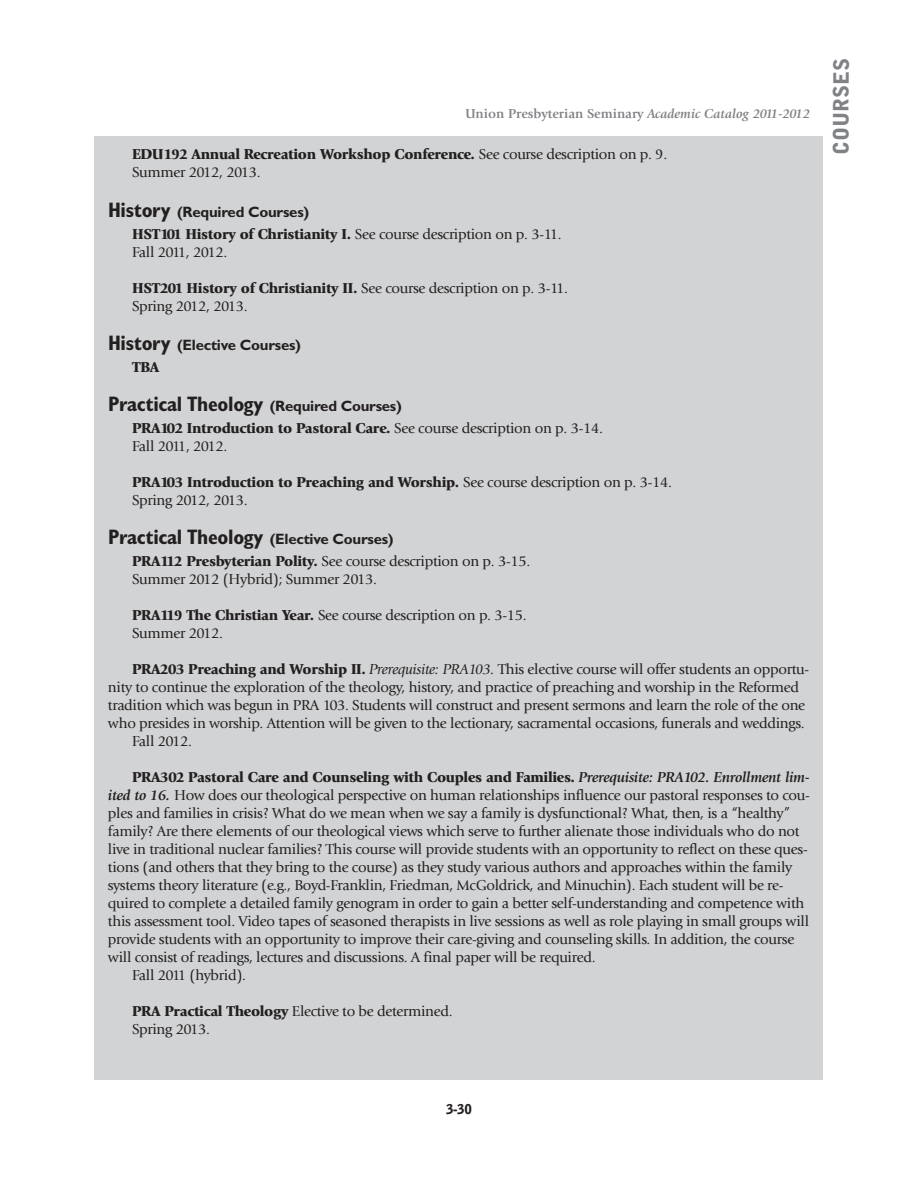
<style>
.page{position:relative;width:918px;height:1188px;background:#fff}
.page>*{position:absolute;margin:0;border:0;box-sizing:border-box;transform-origin:0 0}
.t1{font:700 condensed 21px "Gill Sans";letter-spacing:-.015em;color:#231f20}
.t2{font:900 21px "Bell Gothic Std";color:#808285}
.t3{font:15px/18px "Giovanni";letter-spacing:-.02em;color:#231f20}
.t4{font:900 15px "Giovanni";letter-spacing:-.02em;color:#231f20}
.t5{font:15px/18px "Giovanni";letter-spacing:-.04em;color:#231f20}
.t6{font:700 15px "Gill Sans";letter-spacing:-.015em;color:#231f20}
.t7{font:700 13.5px "Giovanni";color:#808285}
.t8{font:900 13.5px "Bell Gothic BT";color:#231f20}
.s1{font-style:italic}
.s2{font-weight:400}
.s3{font-stretch:condensed;font-size:21px}
.s4{font-weight:900}
.s5{font-stretch:normal;font-size:15px}
.s6{font-weight:700;font-style:italic}
</style>
<div class="page">
<div style="left:94px;top:137px;width:729px;height:943px;background:#d1d3d4"></div>
<p class="t7" style="left:465px;top:108px;width:346px">Union Presbyterian Seminary <span class="s1">Academic Catalog 2011-2012</span></p>
<p class="t4" style="left:132px;top:149px;width:537px">EDU192 Annual Recreation Workshop Conference. <span class="s2">See course description on p. 9.</span></p>
<p class="t3" style="left:132px;top:165px;width:130px">Summer 2012, 2013.</p>
<p class="t6" style="left:108px;top:207px;width:203px"><span class="s3">History</span> (Required Courses)</p>
<p class="t5" style="left:132px;top:226px;width:431px"><span class="s4">HST101 History of Christianity I.</span> See course description on p. 3-11.<br>Fall 2011, 2012.</p>
<p class="t3" style="left:132px;top:280px;width:437px"><span class="s4">HST201 History of Christianity II.</span> See course description on p. 3-11.<br>Spring 2012, 2013.</p>
<p class="t6" style="left:108px;top:340px;width:195px"><span class="s3">History</span> (Elective Courses)</p>
<p class="t4" style="left:132px;top:361px;width:29px">TBA</p>
<h1 class="t1" style="left:108px;top:397px;width:295px">Practical Theology <span class="s5">(Required Courses)</span></h1>
<p class="t5" style="left:132px;top:420px;width:473px"><span class="s4">PRA102 Introduction to Pastoral Care.</span> See course description on p. 3-14.<br>Fall 2011, 2012.</p>
<p class="t3" style="left:132px;top:474px;width:542px"><span class="s4">PRA103 Introduction to Preaching and Worship.</span> See course description on p. 3-14.<br>Spring 2012, 2013.</p>
<h1 class="t1" style="left:108px;top:530px;width:287px">Practical Theology <span class="s5">(Elective Courses)</span></h1>
<p class="t3" style="left:132px;top:553px;width:400px"><span class="s4">PRA112 Presbyterian Polity.</span> See course description on p. 3-15.<br>Summer 2012 (Hybrid); Summer 2013.</p>
<p class="t3" style="left:132px;top:607px;width:396px"><span class="s4">PRA119 The Christian Year.</span> See course description on p. 3-15.<br>Summer 2012.</p>
<p class="t3" style="left:132px;top:661px;width:679px"><span class="s4">PRA203 Preaching and Worship II.</span> <span class="s1">Prerequisite: PRA103.</span> This elective course will offer students an opportu-</p>
<p class="t3" style="left:108px;top:679px;width:693px">nity to continue the exploration of the theology, history, and practice of preaching and worship in the Reformed</p>
<p class="t3" style="left:108px;top:697px;width:699px">tradition which was begun in PRA 103. Students will construct and present sermons and learn the role of the one</p>
<p class="t3" style="left:108px;top:715px;width:698px">who presides in worship. Attention will be given to the lectionary, sacramental occasions, funerals and weddings.</p>
<p class="t3" style="left:132px;top:733px;width:62px">Fall 2012.</p>
<p class="t4" style="left:132px;top:771px;width:679px">PRA302 Pastoral Care and Counseling with Couples and Families. <span class="s6">Prerequisite: PRA102. Enrollment lim-</span></p>
<p class="t3" style="left:108px;top:787px;width:703px"><span class="s6">ited to 16.</span> How does our theological perspective on human relationships influence our pastoral responses to cou-</p>
<p class="t3" style="left:108px;top:805px;width:684px">ples and families in crisis? What do we mean when we say a family is dysfunctional? What, then, is a “healthy”</p>
<p class="t3" style="left:108px;top:823px;width:693px">family? Are there elements of our theological views which serve to further alienate those individuals who do not</p>
<p class="t3" style="left:108px;top:841px;width:701px">live in traditional nuclear families? This course will provide students with an opportunity to reflect on these ques-</p>
<p class="t3" style="left:108px;top:859px;width:686px">tions (and others that they bring to the course) as they study various authors and approaches within the family</p>
<p class="t3" style="left:108px;top:877px;width:677px">systems theory literature (e.g., Boyd-Franklin, Friedman, McGoldrick, and Minuchin). Each student will be re-</p>
<p class="t3" style="left:108px;top:895px;width:698px">quired to complete a detailed family genogram in order to gain a better self-understanding and competence with</p>
<p class="t3" style="left:108px;top:913px;width:703px">this assessment tool. Video tapes of seasoned therapists in live sessions as well as role playing in small groups will</p>
<p class="t3" style="left:108px;top:931px;width:688px">provide students with an opportunity to improve their care-giving and counseling skills. In addition, the course</p>
<p class="t3" style="left:108px;top:949px;width:489px">will consist of readings, lectures and discussions. A final paper will be required.</p>
<p class="t3" style="left:132px;top:967px;width:115px">Fall 2011 (hybrid).</p>
<p class="t3" style="left:132px;top:1003px;width:322px"><span class="s4">PRA Practical Theology</span> Elective to be determined.<br>Spring 2013.</p>
<h1 class="t2" style="left:829px;top:155px;width:98px;rotate:-90deg">COURSES</h1>
<p class="t8" style="left:446px;top:1104px;width:27px">3-30</p>
</div>
